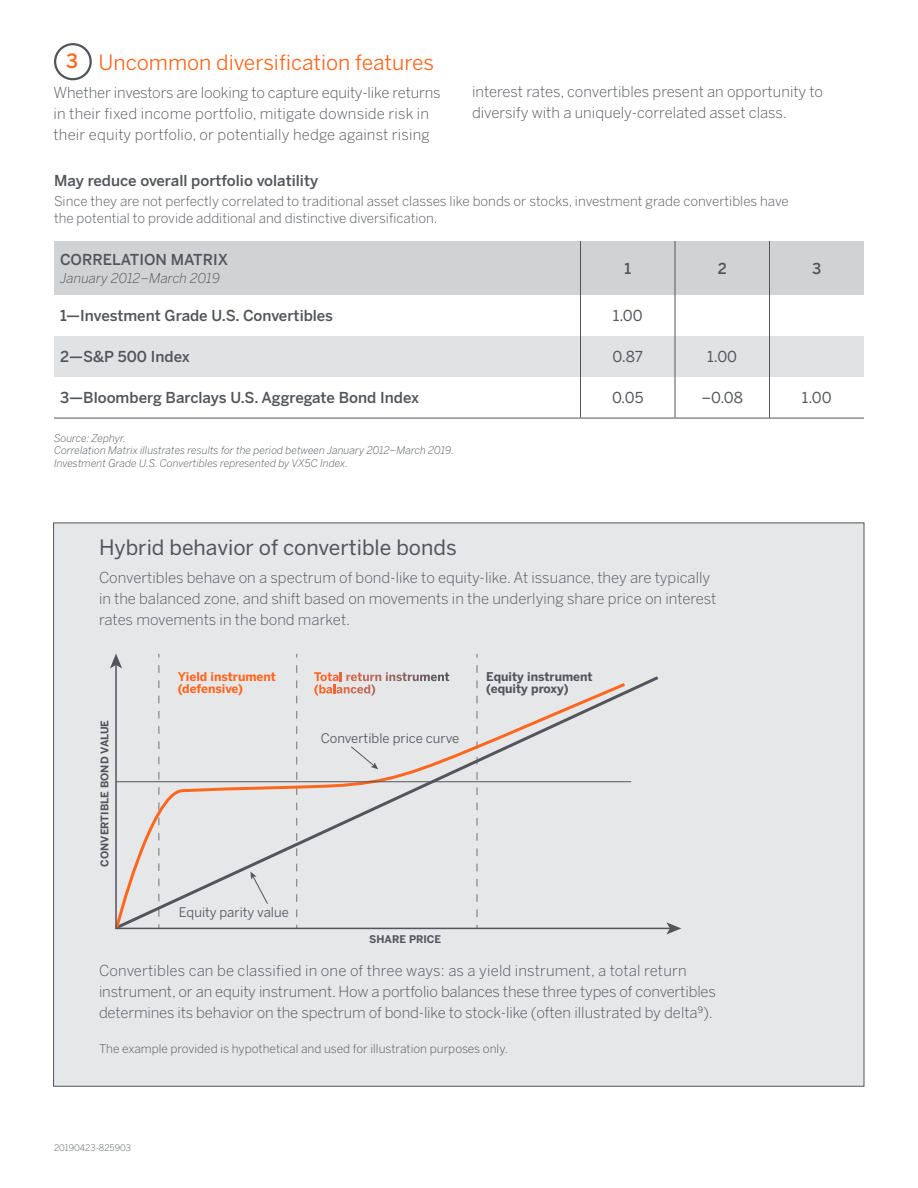
<style>
.page{position:relative;width:918px;height:1188px;background:#fff}
.page>*{position:absolute;margin:0;border:0;box-sizing:border-box;transform-origin:0 0}
.Subhead{font:21px "Benton Sans";color:#52555b}
._1st_parag{font:21px "Benton Sans";color:#ff661e}
.t1{font:500 19.5px "Benton Sans";color:#ff661e}
._1st_parag-2{font:300 15px/21px "Benton Sans";color:#52555b}
.Chart_header{font:500 15px "Benton Sans";color:#52555b}
.t2{font:15px "Benton Sans";color:#52555b}
.Chart_header-2{font:300 13.5px/16.5px "Benton Sans";color:#52555b}
.t3{font:italic 300 13.5px "Benton Sans";color:#52555b}
.t4{font:13.5px "Benton Sans";color:#52555b}
.t5{font:13.2px "Benton Sans";color:#52555b}
.t6{font:300 12px "Benton Sans";color:#52555b}
.t7{font:12px "Benton Sans";color:#52555b}
.t8{font:700 12px/11.2px "Benton Sans";color:#52555b}
.t9{font:700 12px/11.2px "Benton Sans";color:#ff661e}
.Source{font:italic 300 10.5px/12.6px "Benton Sans";color:#52555b}
.t10{font:700 10.5px "Benton Sans";color:#52555b}
.t11{font:300 9px "Benton Sans";color:#52555b}
</style>
<div class="page">
<div style="left:53px;top:523px;width:811px;height:563px;background:#e6e7e9"></div>
<div style="left:54px;top:241px;width:810px;height:54px;background:#d1d2d4"></div>
<div style="left:54px;top:336px;width:810px;height:41px;background:#e1e2e4"></div>
<hr style="left:54px;top:418px;width:526px;height:1px;background:#52555b">
<hr style="left:580px;top:418px;width:95px;height:1px;background:#52555b">
<hr style="left:675px;top:418px;width:95px;height:1px;background:#52555b">
<hr style="left:770px;top:418px;width:94px;height:1px;background:#52555b">
<hr style="left:580px;top:295px;width:1px;height:41px;background:#52555b">
<hr style="left:675px;top:295px;width:1px;height:41px;background:#52555b">
<hr style="left:769px;top:295px;width:1px;height:41px;background:#52555b">
<hr style="left:580px;top:336px;width:1px;height:41px;background:#52555b">
<hr style="left:675px;top:336px;width:1px;height:41px;background:#52555b">
<hr style="left:769px;top:336px;width:1px;height:41px;background:#52555b">
<hr style="left:580px;top:377px;width:1px;height:41px;background:#52555b">
<hr style="left:675px;top:377px;width:1px;height:41px;background:#52555b">
<hr style="left:769px;top:377px;width:1px;height:41px;background:#52555b">
<hr style="left:580px;top:241px;width:1px;height:54px;background:#52555b">
<hr style="left:675px;top:241px;width:1px;height:54px;background:#52555b">
<hr style="left:769px;top:241px;width:1px;height:54px;background:#52555b">
<svg style="left:477px;top:654px;width:1px;height:19px"></svg>
<svg style="left:296px;top:654px;width:1px;height:19px"></svg>
<svg style="left:159px;top:654px;width:1px;height:19px"></svg>
<svg style="left:115px;top:681px;width:513px;height:249px"></svg>
<hr style="left:115px;top:928px;width:556px;height:1px;background:#52555b">
<svg style="left:666px;top:922px;width:15px;height:13px"></svg>
<hr style="left:117px;top:781px;width:514px;height:1px;background:#52555b">
<svg style="left:350px;top:746px;width:28px;height:23px"></svg>
<svg style="left:250px;top:872px;width:19px;height:33px"></svg>
<hr style="left:115px;top:664px;width:2px;height:265px;background:#52555b">
<svg style="left:110px;top:654px;width:12px;height:14px"></svg>
<svg style="left:314px;top:672px;width:135px;height:24px"></svg>
<div style="left:54px;top:43px;width:38px;height:37px;border:2px solid #52555b;border-radius:50%"></div>
<p class="t1" style="left:66px;top:49px;width:13px">3</p>
<p class="_1st_parag" style="left:99px;top:50px;width:337px">Uncommon diversification features</p>
<p class="_1st_parag-2" style="left:54px;top:82px;width:389px">Whether investors are looking to capture equity-like returns in their fixed income portfolio, mitigate downside risk in their equity portfolio, or potentially hedge against rising</p>
<p class="_1st_parag-2" style="left:472px;top:81px;width:352px">interest rates, convertibles present an opportunity to diversify with a uniquely-correlated asset class.</p>
<p class="t7" style="left:210px;top:109px;width:63px">(defensive)</p>
<p class="t7" style="left:383px;top:109px;width:61px">(balanced)</p>
<p class="t7" style="left:606px;top:109px;width:78px">(equity proxy)</p>
<p class="Chart_header" style="left:54px;top:171px;width:266px">May reduce overall portfolio volatility</p>
<p class="Chart_header-2" style="left:54px;top:193px;width:736px">Since they are not perfectly correlated to traditional asset classes like bonds or stocks, investment grade convertibles have the potential to provide additional and distinctive diversification.</p>
<p class="t4" style="left:90px;top:326px;width:145px;rotate:-90deg">Convertible bond value</p>
<p class="Chart_header" style="left:60px;top:250px;width:170px">CORRELATION MATRIX</p>
<p class="t3" style="left:60px;top:270px;width:162px">January 2012–March 2019</p>
<p class="Chart_header" style="left:624px;top:259px;width:8px">1</p>
<p class="Chart_header" style="left:718px;top:259px;width:11px">2</p>
<p class="Chart_header" style="left:812px;top:259px;width:11px">3</p>
<p class="Chart_header" style="left:60px;top:307px;width:275px">1—Investment Grade U.S. Convertibles</p>
<p class="t2" style="left:613px;top:307px;width:31px">1.00</p>
<p class="Chart_header" style="left:60px;top:348px;width:131px">2—S&amp;P 500 Index</p>
<p class="t2" style="left:613px;top:348px;width:32px">0.87</p>
<p class="t2" style="left:707px;top:348px;width:31px">1.00</p>
<p class="Chart_header" style="left:60px;top:389px;width:361px">3—Bloomberg Barclays U.S. Aggregate Bond Index</p>
<p class="t2" style="left:612px;top:389px;width:33px">0.05</p>
<p class="t2" style="left:701px;top:389px;width:43px">–0.08</p>
<p class="t2" style="left:802px;top:389px;width:31px">1.00</p>
<p class="t7" style="left:224px;top:394px;width:102px">Equity parity value</p>
<p class="Source" style="left:54px;top:432px;width:74px">Source: Zephyr.</p>
<p class="Source" style="left:54px;top:444px;width:401px">Correlation Matrix illustrates results for the period between January 2012–March 2019.<br>Investment Grade U.S. Convertibles represented by VX5C Index.</p>
<p class="Subhead" style="left:99px;top:535px;width:359px">Hybrid behavior of convertible bonds</p>
<p class="_1st_parag-2" style="left:99px;top:567px;width:619px">Convertibles behave on a spectrum of bond-like to equity-like. At issuance, they are typically in the balanced zone, and shift based on movements in the underlying share price on interest rates movements in the bond market.</p>
<p class="t10" style="left:98px;top:867px;width:148px;rotate:-90deg">CONVERTIBLE BOND VALUE</p>
<p class="t9" style="left:178px;top:672px;width:100px">Yield instrument (defensive)</p>
<p class="t8" style="left:486px;top:672px;width:108px">Equity instrument (equity proxy)</p>
<p class="t5" style="left:321px;top:730px;width:140px">Convertible price curve</p>
<p class="t5" style="left:179px;top:904px;width:111px">Equity parity value</p>
<p class="t10" style="left:369px;top:932px;width:73px">SHARE PRICE</p>
<p class="_1st_parag-2" style="left:99px;top:960px;width:618px">Convertibles can be classified in one of three ways: as a yield instrument, a total return instrument, or an equity instrument. How a portfolio balances these three types of convertibles determines its behavior on the spectrum of bond-like to stock-like (often illustrated by delta<sup>9</sup>).</p>
<p class="t6" style="left:99px;top:1041px;width:411px">The example provided is hypothetical and used for illustration purposes only.</p>
<p class="t11" style="left:54px;top:1143px;width:79px">20190423-825903</p>
</div>
